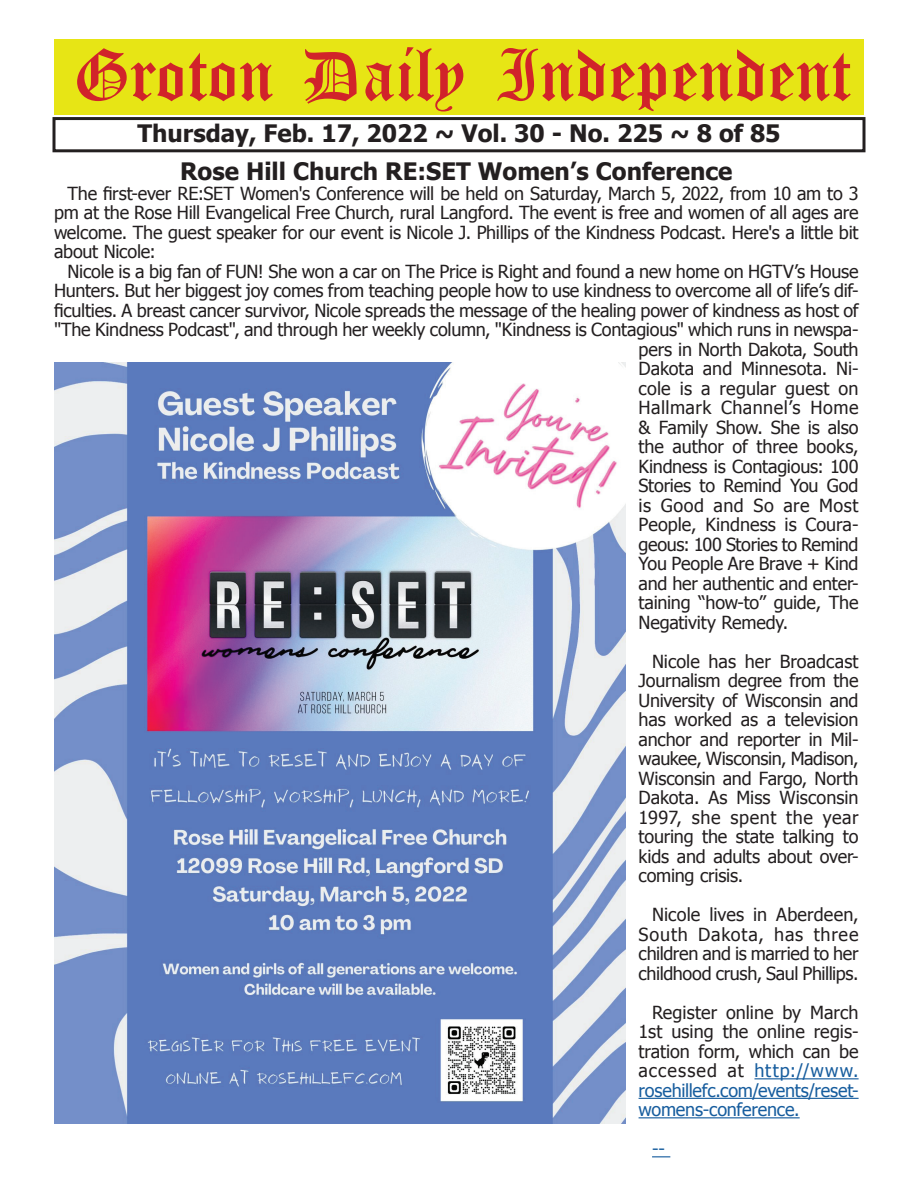
<style>
.page{position:relative;width:918px;height:1188px;background:#fff}
.page>*{position:absolute;margin:0;border:0;box-sizing:border-box;transform-origin:0 0}
.t1{font:54px "Old English Five";color:#d1232a}
.t2{font:700 24px "Tahoma";color:#231f20}
.t3{font:18px/19.5px "Tahoma";letter-spacing:-.01em;color:#231f20;text-align:justify}
.t4{font:18px "Tahoma";letter-spacing:.01em;color:#231f20}
.t5{font:18px "Tahoma";letter-spacing:.025em;color:#231f20}
.t6{font:18px "Tahoma";letter-spacing:.03em;color:#231f20}
.t7{font:18px "Tahoma";color:#175d9e}
.s1{color:#175d9e}
</style>
<div class="page">
<div style="left:52px;top:117px;width:814px;height:35px;border:3px solid #231f20"></div>
<div style="left:54px;top:40px;width:810px;height:75px;background:#e7e515"></div>
<hr style="left:755px;top:1078px;width:104px;height:1px;background:#175d9e">
<hr style="left:639px;top:1098px;width:220px;height:1px;background:#175d9e">
<hr style="left:639px;top:1117px;width:161px;height:1px;background:#175d9e">
<svg style="left:652px;top:1156px;width:18px;height:1px"></svg>
<img style="left:54px;top:362px;width:571px;height:762px">
<h1 class="t1" style="left:73px;top:50px;width:779px">Groton Daily Independent</h1>
<h2 class="t2" style="left:138px;top:116px;width:645px">Thursday, Feb. 17, 2022 ~ Vol. 30 - No. 225 ~ 8 of 85</h2>
<h2 class="t2" style="left:180px;top:155px;width:554px">Rose Hill Church RE:SET Women’s Conference</h2>
<p class="t3" style="left:54px;top:183px;width:806px;text-indent:14px">The first-ever RE:SET Women's Conference will be held on Saturday, March 5, 2022, from 10 am to 3 pm at the Rose Hill Evangelical Free Church, rural Langford. The event is free and women of all ages are welcome. The guest speaker for our event is Nicole J. Phillips of the Kindness Podcast. Here's a little bit about Nicole:</p>
<p class="t3" style="left:68px;top:261px;width:793px">Nicole is a big fan of FUN! She won a car on The Price is Right and found a new home on HGTV’s House</p>
<p class="t3" style="left:54px;top:280px;width:806px">Hunters. But her biggest joy comes from teaching people how to use kindness to overcome all of life’s dif-</p>
<p class="t3" style="left:54px;top:300px;width:806px">ficulties. A breast cancer survivor, Nicole spreads the message of the healing power of kindness as host of</p>
<p class="t3" style="left:54px;top:319px;width:806px">"The Kindness Podcast", and through her weekly column, "Kindness is Contagious" which runs in newspa-</p>
<p class="t3" style="left:639px;top:339px;width:222px">pers in North Dakota, South</p>
<p class="t3" style="left:639px;top:358px;width:222px">Dakota and Minnesota. Ni-</p>
<p class="t4" style="left:639px;top:376px;width:222px">cole is a regular guest on</p>
<p class="t5" style="left:639px;top:396px;width:222px">Hallmark Channel’s Home</p>
<p class="t3" style="left:639px;top:417px;width:222px">&amp; Family Show. She is also</p>
<p class="t3" style="left:639px;top:436px;width:222px">the author of three books,</p>
<p class="t3" style="left:639px;top:456px;width:222px">Kindness is Contagious: 100</p>
<p class="t3" style="left:639px;top:475px;width:222px">Stories to Remind You God</p>
<p class="t6" style="left:639px;top:493px;width:222px">is Good and So are Most</p>
<p class="t3" style="left:639px;top:514px;width:222px">People, Kindness is Coura-</p>
<p class="t3" style="left:639px;top:534px;width:222px">geous: 100 Stories to Remind</p>
<p class="t3" style="left:639px;top:553px;width:222px">You People Are Brave + Kind</p>
<p class="t3" style="left:639px;top:573px;width:222px">and her authentic and enter-</p>
<p class="t3" style="left:639px;top:592px;width:222px">taining “how-to” guide, The</p>
<p class="t3" style="left:639px;top:612px;width:151px">Negativity Remedy.</p>
<p class="t3" style="left:639px;top:651px;width:222px;text-indent:14px">Nicole has her Broadcast Journalism degree from the University of Wisconsin and has worked as a television anchor and reporter in Mil&shy;waukee, Wisconsin, Madison, Wisconsin and Fargo, North Dakota. As Miss Wisconsin 1997, she spent the year touring the state talking to kids and adults about over&shy;coming crisis.</p>
<p class="t3" style="left:639px;top:904px;width:222px;text-indent:14px">Nicole lives in Aberdeen, South Dakota, has three children and is married to her childhood crush, Saul Phillips.</p>
<p class="t3" style="left:639px;top:1002px;width:222px;text-indent:14px">Register online by March 1st using the online regis&shy;tration form, which can be accessed at <span class="s1">http://www. rosehillefc.com/events/reset&shy;womens-conference.</span></p>
<p class="t7" style="left:652px;top:1137px;width:14px">--</p>
</div>
